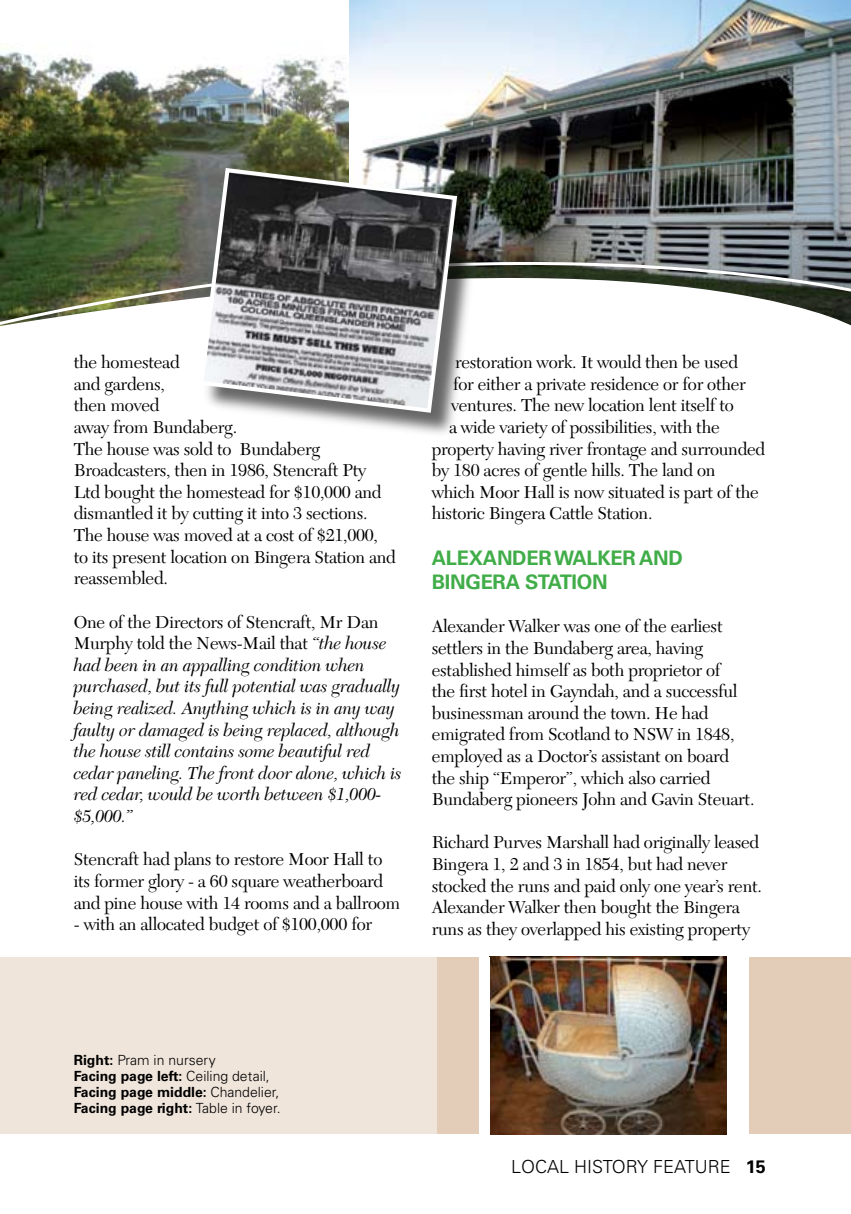
<style>
.page{position:relative;width:851px;height:1214px;background:#fff}
.page>*{position:absolute;margin:0;border:0;box-sizing:border-box;transform-origin:0 0}
.t1{font:700 20px/24px "Univers CE";letter-spacing:-.015em;color:#41ad49}
.t2{font:18px/21.6px "New Caledonia LT";letter-spacing:-.015em;color:#000}
.t3{font:italic 18px/21.6px "New Caledonia LT";letter-spacing:-.015em;color:#000}
.t4{font:300 18px "Univers CE";color:#000}
.t5{font:700 14px/16px "Univers CE";color:#000}
.s1{font-style:normal}
.s2{font-weight:300}
.s3{font-weight:700}
</style>
<div class="page">
<div style="left:0;top:956px;width:850px;height:177px;background:#e3cdb8"></div>
<img style="left:0;top:0;width:350px;height:212px">
<img style="left:350px;top:0;width:500px;height:212px">
<div style="left:620px;top:956px;width:128px;height:178px;background:#fff"></div>
<div style="left:0;top:956px;width:498px;height:178px;background:#f0e5db"></div>
<div style="left:437px;top:956px;width:41px;height:177px;background:#e3cdb8"></div>
<img style="left:489px;top:956px;width:237px;height:178px">
<div style="left:479px;top:956px;width:10px;height:178px;background:#fff"></div>
<img style="left:0;top:212px;width:850px;height:114px">
<div style="left:201px;top:170px;width:282px;height:269px;background:#000;opacity:.6"></div>
<svg style="left:197px;top:166px;width:262px;height:249px;background:#828284"></svg>
<p class="t2" style="left:74px;top:352px;width:323px">the homestead<br>and gardens,<br>then moved<br>away from Bundaberg.<br>The house was sold to Bundaberg<br>Broadcasters, then in 1986, Stencraft Pty<br>Ltd bought the homestead for $10,000 and dismantled it by cutting it into 3 sections.<br>The house was moved at a cost of $21,000, to its present location on Bingera Station and reassembled.</p>
<p class="t3" style="left:74px;top:611px;width:329px"><span class="s1">One of the Directors of Stencraft, Mr Dan Murphy told the News-Mail that</span> “the house had been in an appalling condition when purchased, but its full potential was gradually being realized. Anything which is in any way faulty or damaged is being replaced, although the house still contains some beautiful red cedar paneling. The front door alone, which is red cedar, would be worth between $1,000- $5,000.”</p>
<p class="t2" style="left:74px;top:848px;width:328px">Stencraft had plans to restore Moor Hall to its former glory - a 60 square weatherboard and pine house with 14 rooms and a ballroom</p>
<p class="t2" style="left:74px;top:913px;width:300px">- with an allocated budget of $100,000 for</p>
<p class="t2" style="left:455px;top:352px;width:284px">restoration work. It would then be used</p>
<p class="t2" style="left:453px;top:373px;width:294px">for either a private residence or for other</p>
<p class="t2" style="left:451px;top:395px;width:284px">ventures. The new location lent itself to</p>
<p class="t2" style="left:449px;top:416px;width:272px">a wide variety of possibilities, with the</p>
<p class="t2" style="left:432px;top:438px;width:335px">property having river frontage and surrounded</p>
<p class="t2" style="left:432px;top:460px;width:285px">by 180 acres of gentle hills. The land on</p>
<p class="t2" style="left:432px;top:481px;width:328px">which Moor Hall is now situated is part of the</p>
<p class="t2" style="left:432px;top:503px;width:222px">historic Bingera Cattle Station.</p>
<p class="t1" style="left:432px;top:546px;width:252px">Alexander Walker and<br>Bingera Station</p>
<p class="t2" style="left:432px;top:616px;width:324px">Alexander Walker was one of the earliest settlers in the Bundaberg area, having established himself as both proprietor of<br>the first hotel in Gayndah, and a successful businessman around the town. He had emigrated from Scotland to NSW in 1848, employed as a Doctor’s assistant on board the ship “Emperor”, which also carried Bundaberg pioneers John and Gavin Steuart.</p>
<p class="t2" style="left:432px;top:832px;width:331px">Richard Purves Marshall had originally leased Bingera 1, 2 and 3 in 1854, but had never stocked the runs and paid only one year’s rent.<br>Alexander Walker then bought the Bingera runs as they overlapped his existing property</p>
<p class="t5" style="left:74px;top:1052px;width:208px">Right: <span class="s2">Pram in nursery<br></span>Facing page left: <span class="s2">Ceiling detail,<br></span>Facing page middle: <span class="s2">Chandelier,<br></span>Facing page right: <span class="s2">Table in foyer.</span></p>
<p class="t4" style="left:511px;top:1156px;width:251px">LOCAL HISTORY FEATURE <span class="s3">15</span></p>
</div>
